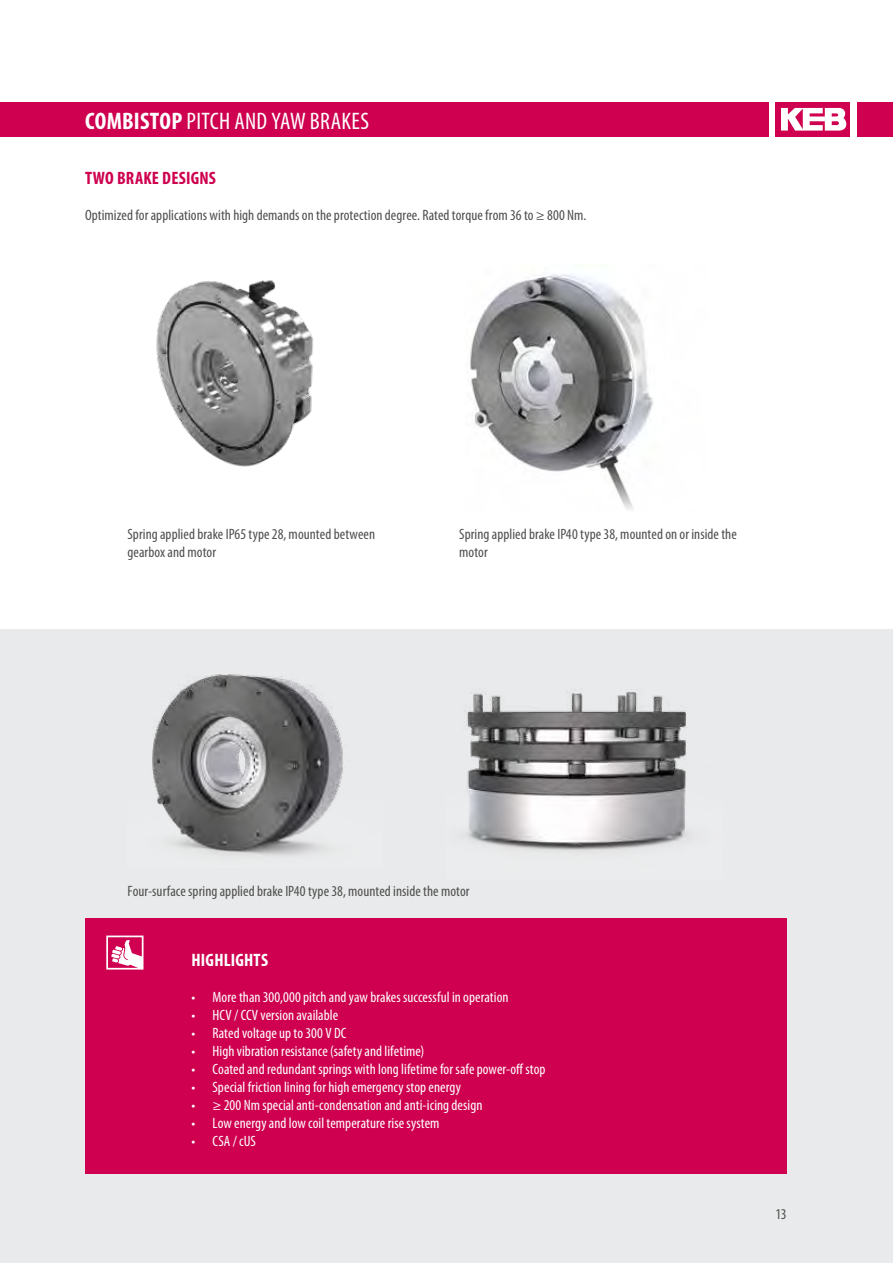
<style>
.page{position:relative;width:893px;height:1263px;background:#fff}
.page>*{position:absolute;margin:0;border:0;box-sizing:border-box;transform-origin:0 0}
.t1{font:condensed 24px "Myriad Pro";letter-spacing:.01em;color:#fff}
.t2{font:700 condensed 18px "Myriad Pro";letter-spacing:.01em;color:#ce004f}
.t3{font:700 condensed 18px "Myriad Pro";letter-spacing:.01em;color:#fff}
.t4{font:condensed 15px "Myriad Pro";letter-spacing:.005em;color:#fff}
.t5{font:condensed 15px/18px "Myriad Pro";letter-spacing:.005em;color:#4e4e4d}
.s1{font-weight:700}
</style>
<div class="page">
<div style="left:0;top:629px;width:893px;height:634px;background:#e9eaeb"></div>
<div style="left:0;top:102px;width:769px;height:34px;background:#ce004f"></div>
<div style="left:775px;top:102px;width:75px;height:34px;background:#ce004f"></div>
<svg style="left:781px;top:108px;width:66px;height:23px"></svg>
<div style="left:857px;top:102px;width:36px;height:34px;background:#ce004f"></div>
<img style="left:470px;top:274px;width:184px;height:236px">
<div style="left:85px;top:918px;width:702px;height:256px;background:#ce004f"></div>
<div style="left:106px;top:935px;width:38px;height:34px;border:2px solid #fff"></div>
<svg style="left:111px;top:940px;width:32px;height:29px"></svg>
<img style="left:156px;top:280px;width:158px;height:187px">
<img style="left:152px;top:674px;width:191px;height:182px">
<img style="left:465px;top:689px;width:222px;height:162px">
<h1 class="t1" style="left:85px;top:106px;width:285px"><span class="s1">COMBISTOP</span> PITCH AND YAW BRAKES</h1>
<p class="t2" style="left:85px;top:166px;width:132px">TWO BRAKE DESIGNS</p>
<p class="t5" style="left:85px;top:205px;width:503px">Optimized for applications with high demands on the protection degree. Rated torque from 36 to ≥ 800 Nm.</p>
<p class="t5" style="left:128px;top:524px;width:249px">Spring applied brake IP65 type 28, mounted between gearbox and motor</p>
<p class="t5" style="left:459px;top:524px;width:279px">Spring applied brake IP40 type 38, mounted on or inside the motor</p>
<p class="t5" style="left:128px;top:882px;width:343px">Four-surface spring applied brake IP40 type 38, mounted inside the motor</p>
<p class="t3" style="left:192px;top:949px;width:78px">HIGHLIGHTS</p>
<p class="t4" style="left:191px;top:988px;width:319px">• More than 300,000 pitch and yaw brakes successful in operation</p>
<p class="t4" style="left:191px;top:1006px;width:148px">• HCV / CCV version available</p>
<p class="t4" style="left:191px;top:1024px;width:157px">• Rated voltage up to 300 V DC</p>
<p class="t4" style="left:191px;top:1042px;width:235px">• High vibration resistance (safety and lifetime)</p>
<p class="t4" style="left:191px;top:1060px;width:356px">• Coated and redundant springs with long lifetime for safe power-off stop</p>
<p class="t4" style="left:191px;top:1078px;width:271px">• Special friction lining for high emergency stop energy</p>
<p class="t4" style="left:191px;top:1096px;width:293px">• ≥ 200 Nm special anti-condensation and anti-icing design</p>
<p class="t4" style="left:191px;top:1114px;width:250px">• Low energy and low coil temperature rise system</p>
<p class="t4" style="left:191px;top:1132px;width:66px">• CSA / cUS</p>
<p class="t5" style="left:776px;top:1205px;width:13px">13</p>
</div>
